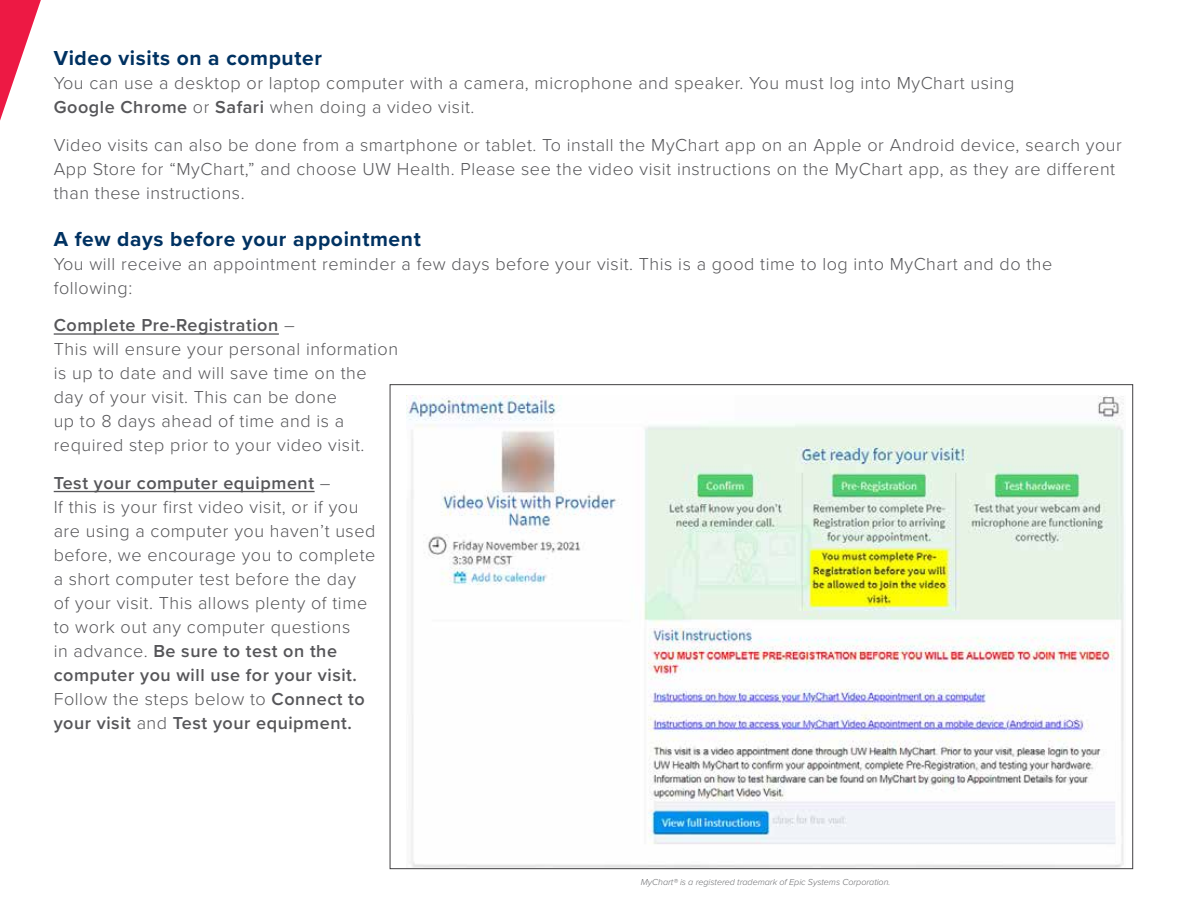
<style>
.page{position:relative;width:1188px;height:918px;background:#fff}
.page>*{position:absolute;margin:0;border:0;box-sizing:border-box;transform-origin:0 0}
.t1{font:700 21px "Proxima Nova";letter-spacing:.03em;color:#003262}
.t2{font:300 18px/24px "Proxima Nova";letter-spacing:.03em;color:#565659}
.t3{font:italic 300 9px "Proxima Nova";letter-spacing:-.005em;color:#6d6e71}
.s1{font-weight:600}
</style>
<div class="page">
<svg style="left:0;top:0;width:41px;height:121px"></svg>
<hr style="left:54px;top:333px;width:225px;height:2px;background:#565659">
<hr style="left:54px;top:491px;width:261px;height:1px;background:#565659">
<img style="left:406px;top:396px;width:718px;height:471px">
<p class="t1" style="left:54px;top:42px;width:270px">Video visits on a computer</p>
<p class="t2" style="left:54px;top:70px;width:962px">You can use a desktop or laptop computer with a camera, microphone and speaker. You must log into MyChart using<br><span class="s1">Google Chrome</span> or <span class="s1">Safari</span> when doing a video visit.</p>
<p class="t2" style="left:54px;top:132px;width:1070px">Video visits can also be done from a smartphone or tablet. To install the MyChart app on an Apple or Android device, search your<br>App Store for “MyChart,” and choose UW Health. Please see the video visit instructions on the MyChart app, as they are different than these instructions.</p>
<p class="t1" style="left:54px;top:223px;width:369px">A few days before your appointment</p>
<p class="t2" style="left:54px;top:251px;width:1000px">You will receive an appointment reminder a few days before your visit. This is a good time to log into MyChart and do the following:</p>
<p class="t2" style="left:54px;top:312px;width:346px"><span class="s1">Complete Pre-Registration</span> –<br>This will ensure your personal information is up to date and will save time on the day of your visit. This can be done<br>up to 8 days ahead of time and is a required step prior to your video visit.</p>
<p class="t2" style="left:54px;top:470px;width:323px"><span class="s1">Test your computer equipment</span> –<br>If this is your first video visit, or if you are using a computer you haven’t used before, we encourage you to complete a short computer test before the day of your visit. This allows plenty of time to work out any computer questions<br>in advance. <span class="s1">Be sure to test on the computer you will use for your visit.<br></span>Follow the steps below to <span class="s1">Connect to your visit</span> and <span class="s1">Test your equipment.</span></p>
<p class="t3" style="left:641px;top:875px;width:251px">MyChart® is a registered trademark of Epic Systems Corporation.</p>
</div>
